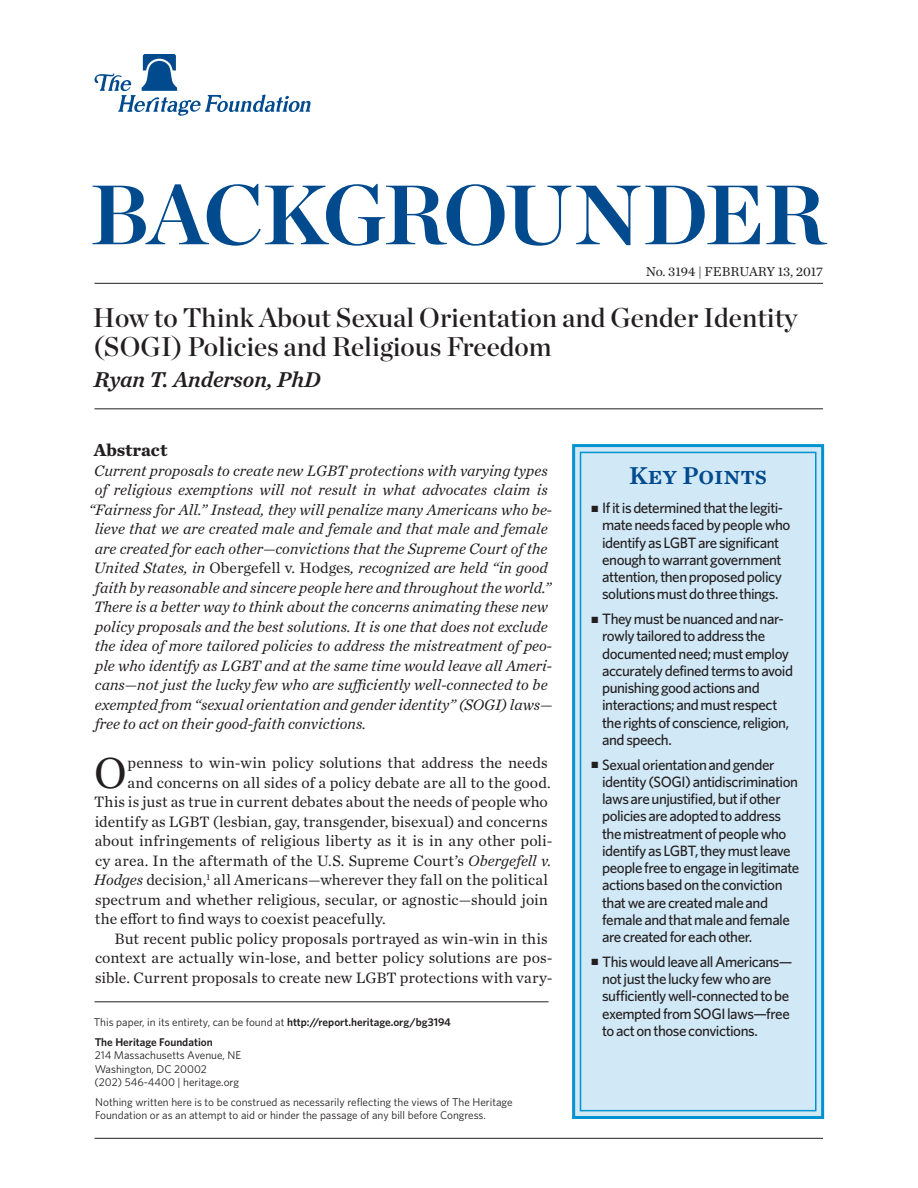
<style>
.page{position:relative;width:918px;height:1188px;background:#fff}
.page>*{position:absolute;margin:0;border:0;box-sizing:border-box;transform-origin:0 0}
.t1{font:84px "Chronicle Display Bold SC800";letter-spacing:-.025em;color:#004a8d}
.Body_Text__Drop_Cap{font:45.45px "Chronicle Text G1";color:#231f20}
.t2{font:27px/28.5px "Chronicle Display Semi";color:#231f20}
.t3{font:25.5px "Chronicle Text G1 Semi";color:#004a8d}
.Byline{font:italic 22.5px "Chronicle Text G1 Semi";color:#231f20}
.Main_Header{font:700 18px "Chronicle Text G1";color:#231f20}
.Abstract{font:italic 15.75px "Chronicle Text G1";color:#231f20}
.Body_Text__Drop_Cap-2{font:15.75px "Chronicle Text G1";letter-spacing:.005em;color:#231f20}
.Body_Text{font:15.75px/19.5px "Chronicle Text G1";letter-spacing:.005em;color:#231f20}
.t4{font:500 15px/17.2px "Whitney";letter-spacing:-.03em;color:#231f20}
.Dateline{font:13.5px "Chronicle Text G1";color:#231f20}
.Disclaimer{font:11.25px/13.5px "Whitney";color:#231f20}
.First_Line{font:11.25px "Whitney";color:#231f20}
.THF_Address_Block{font:11.25px "Whitney";color:#231f20}
.THF_Address_Block-2{font:600 11.25px "Whitney";color:#231f20}
.s1{font-style:normal}
.s2{font-style:italic}
.s3{font-weight:600}
</style>
<div class="page">
<svg style="left:94px;top:54px;width:217px;height:62px"></svg>
<div style="left:572px;top:444px;width:252px;height:675px;background:#d1e8f6;border:3px solid #0093d0"></div>
<div style="left:580px;top:452px;width:237px;height:659px;border:2px solid #0093d0"></div>
<hr style="left:94px;top:1138px;width:729px;height:1px;background:#231f20">
<hr style="left:94px;top:283px;width:729px;height:1px;background:#231f20">
<hr style="left:94px;top:409px;width:729px;height:1px;background:#231f20">
<hr style="left:94px;top:1002px;width:455px;height:1px;background:#231f20">
<h1 class="t1" style="left:90px;top:147px;width:737px">BACKGROUNDER</h1>
<p class="Dateline" style="left:646px;top:262px;width:179px">No. 3194 | February 13, 2017</p>
<p class="t2" style="left:93px;top:301px;width:706px">How to Think About Sexual Orientation and Gender Identity (SOGI) Policies and Religious Freedom</p>
<p class="Byline" style="left:94px;top:362px;width:228px">Ryan T. Anderson, PhD</p>
<p class="Main_Header" style="left:94px;top:435px;width:75px">Abstract</p>
<p class="Abstract" style="left:94px;top:458px;width:455px">Current proposals to create new LGBT protections with varying types</p>
<p class="Abstract" style="left:95px;top:478px;width:454px">of religious exemptions will not result in what advocates claim is</p>
<p class="Abstract" style="left:89px;top:497px;width:465px">“Fairness for All.” Instead, they will penalize many Americans who be-</p>
<p class="Abstract" style="left:95px;top:517px;width:454px">lieve that we are created male and female and that male and female</p>
<p class="Abstract" style="left:95px;top:536px;width:454px">are created for each other—convictions that the Supreme Court of the</p>
<p class="Abstract" style="left:94px;top:556px;width:456px">United States, in <span class="s1">Obergefell v. Hodges</span>, recognized are held “in good</p>
<p class="Abstract" style="left:95px;top:575px;width:458px">faith by reasonable and sincere people here and throughout the world.”</p>
<p class="Abstract" style="left:94px;top:595px;width:456px">There is a better way to think about the concerns animating these new</p>
<p class="Abstract" style="left:95px;top:614px;width:454px">policy proposals and the best solutions. It is one that does not exclude</p>
<p class="Abstract" style="left:95px;top:634px;width:459px">the idea of more tailored policies to address the mistreatment of peo-</p>
<p class="Abstract" style="left:95px;top:653px;width:459px">ple who identify as LGBT and at the same time would leave all Ameri-</p>
<p class="Abstract" style="left:95px;top:673px;width:454px">cans—not just the lucky few who are sufficiently well-connected to be</p>
<p class="Abstract" style="left:95px;top:692px;width:459px">exempted from “sexual orientation and gender identity” (SOGI) laws—</p>
<p class="Abstract" style="left:95px;top:712px;width:273px">free to act on their good-faith convictions.</p>
<p class="Body_Text__Drop_Cap" style="left:94px;top:738px;width:34px">O</p>
<p class="Body_Text__Drop_Cap-2" style="left:128px;top:751px;width:422px">penness to win-win policy solutions that address the needs</p>
<p class="Body_Text__Drop_Cap-2" style="left:127px;top:770px;width:425px">and concerns on all sides of a policy debate are all to the good.</p>
<p class="Body_Text__Drop_Cap-2" style="left:94px;top:790px;width:455px">This is just as true in current debates about the needs of people who</p>
<p class="Body_Text__Drop_Cap-2" style="left:95px;top:809px;width:455px">identify as LGBT (lesbian, gay, transgender, bisexual) and concerns</p>
<p class="Body_Text__Drop_Cap-2" style="left:95px;top:829px;width:459px">about infringements of religious liberty as it is in any other poli-</p>
<p class="Body_Text__Drop_Cap-2" style="left:95px;top:848px;width:458px">cy area. In the aftermath of the U.S. Supreme Court’s <span class="s2">Obergefell v.</span></p>
<p class="Body_Text__Drop_Cap-2" style="left:94px;top:868px;width:456px"><span class="s2">Hodges</span> decision,<sup>1</sup> all Americans—wherever they fall on the political</p>
<p class="Body_Text__Drop_Cap-2" style="left:95px;top:887px;width:455px">spectrum and whether religious, secular, or agnostic—should join</p>
<p class="Body_Text__Drop_Cap-2" style="left:95px;top:907px;width:292px">the effort to find ways to coexist peacefully.</p>
<p class="Body_Text" style="left:95px;top:928px;width:459px;text-indent:20px">But recent public policy proposals portrayed as win-win in this context are actually win-lose, and better policy solutions are pos&shy;sible. Current proposals to create new LGBT protections with vary-</p>
<p class="First_Line" style="left:94px;top:1015px;width:359px">This paper, in its entirety, can be found at <span class="s3">http://report.heritage.org/bg3194</span></p>
<p class="THF_Address_Block-2" style="left:95px;top:1034px;width:120px">The Heritage Foundation</p>
<p class="THF_Address_Block" style="left:95px;top:1048px;width:148px">214 Massachusetts Avenue, NE</p>
<p class="THF_Address_Block" style="left:95px;top:1061px;width:114px">Washington, DC 20002</p>
<p class="THF_Address_Block" style="left:94px;top:1075px;width:146px">(202) 546-4400 | heritage.org</p>
<p class="Disclaimer" style="left:95px;top:1095px;width:419px">Nothing written here is to be construed as necessarily reflecting the views of The Heritage<br>Foundation or as an attempt to aid or hinder the passage of any bill before Congress.</p>
<h3 class="t3" style="left:629px;top:455px;width:139px">Key Points</h3>
<p class="t4" style="left:602px;top:499px;width:190px;text-indent:-10px">■ If it is determined that the legiti&shy;mate needs faced by people who identify as LGBT are significant enough to warrant government attention, then proposed policy solutions must do three things.</p>
<p class="t4" style="left:602px;top:610px;width:192px;text-indent:-10px">■ They must be nuanced and nar&shy;rowly tailored to address the documented need; must employ accurately defined terms to avoid punishing good actions and interactions; and must respect the rights of conscience, religion, and speech.</p>
<p class="t4" style="left:602px;top:755px;width:199px;text-indent:-10px">■ Sexual orientation and gender identity (SOGI) antidiscrimination laws are unjustified, but if other policies are adopted to address the mistreatment of people who identify as LGBT, they must leave people free to engage in legitimate actions based on the conviction that we are created male and female and that male and female are created for each other.</p>
<p class="t4" style="left:602px;top:953px;width:192px;text-indent:-10px">■ This would leave all Americans— not just the lucky few who are sufficiently well-connected to be exempted from SOGI laws—free to act on those convictions.</p>
</div>
